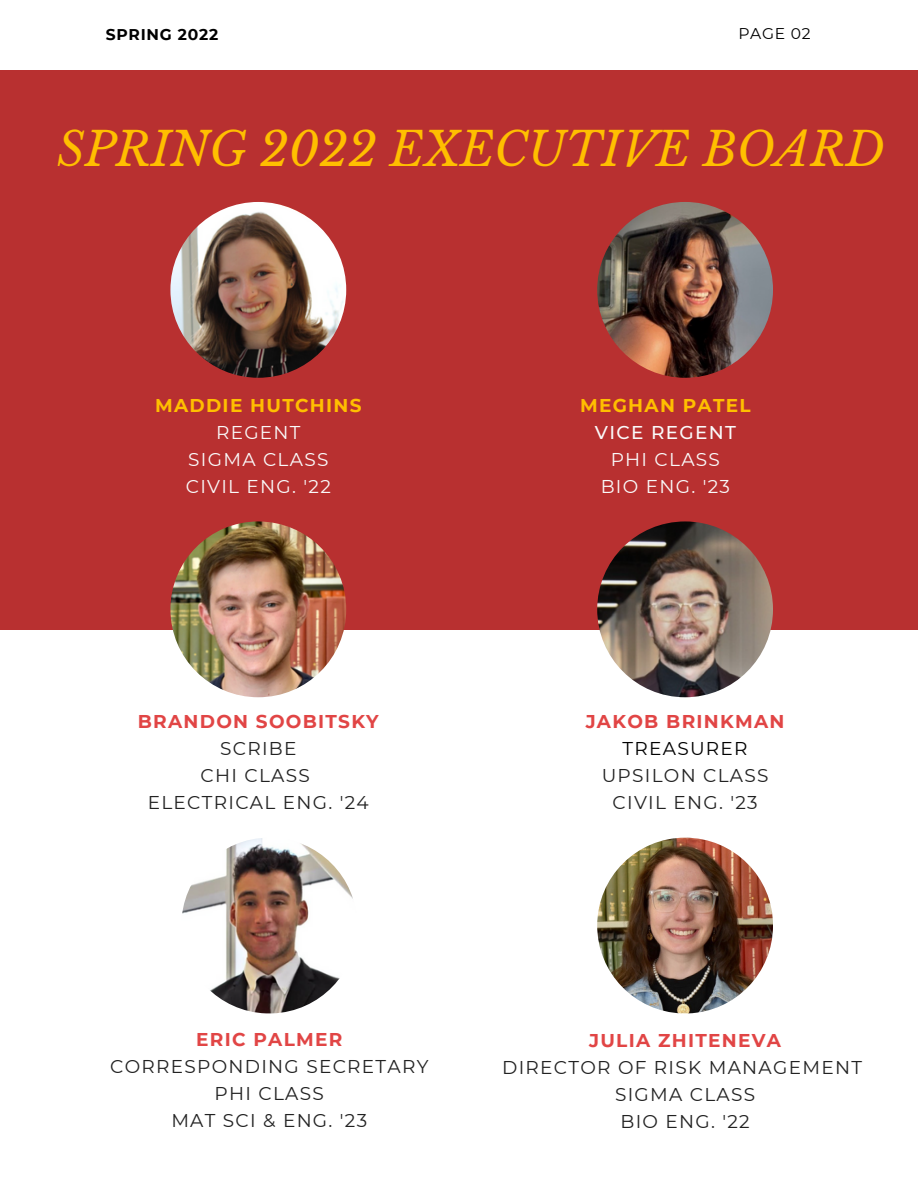
<style>
.page{position:relative;width:918px;height:1188px;background:#fff}
.page>*{position:absolute;margin:0;border:0;box-sizing:border-box;transform-origin:0 0}
.t1{font:italic 46.35px "Libre Baskerville";color:#ffbf00}
.t2{font:18.45px/27px "Montserrat";letter-spacing:.07em;color:#222;text-align:center}
.t3{font:700 18.45px "Montserrat";letter-spacing:.07em;color:#e14545}
.t4{font:18.45px "Montserrat";letter-spacing:.07em;color:#fafafa}
.t5{font:700 18.45px "Montserrat";letter-spacing:.07em;color:#ffbf00}
.t6{font:500 18.45px "Montserrat";letter-spacing:.07em;color:#fafafa}
.t7{font:18.45px "Montserrat";letter-spacing:.07em;color:#000}
.t8{font:700 15.6px "Montserrat";letter-spacing:.05em;color:#000}
.t9{font:15.6px "Montserrat";letter-spacing:.05em;color:#000}
</style>
<div class="page">
<div style="left:0;top:70px;width:918px;height:560px;background:#b83030"></div>
<div style="left:0;top:0;width:918px;height:78px;background:#fff"></div>
<img style="left:597px;top:202px;width:176px;height:176px;border-radius:50%">
<img style="left:170px;top:202px;width:176px;height:176px;border-radius:50%">
<img style="left:170px;top:521px;width:176px;height:176px;border-radius:50%">
<img style="left:597px;top:521px;width:176px;height:176px;border-radius:50%">
<img style="left:181px;top:838px;width:176px;height:175px;border-radius:50%">
<img style="left:597px;top:838px;width:176px;height:175px;border-radius:50%">
<p class="t8" style="left:106px;top:25px;width:114px">SPRING 2022</p>
<p class="t9" style="left:738px;top:24px;width:74px">PAGE 02</p>
<p class="t1" style="left:57px;top:121px;width:829px">SPRING 2022 EXECUTIVE BOARD</p>
<p class="t5" style="left:155px;top:394px;width:208px">MADDIE HUTCHINS</p>
<p class="t4" style="left:216px;top:421px;width:86px">REGENT</p>
<p class="t4" style="left:188px;top:448px;width:142px">SIGMA CLASS</p>
<p class="t4" style="left:186px;top:475px;width:147px">CIVIL ENG. '22</p>
<p class="t3" style="left:138px;top:710px;width:242px">BRANDON SOOBITSKY</p>
<p class="t2" style="left:220px;top:734px;width:78px">SCRIBE</p>
<p class="t2" style="left:201px;top:761px;width:111px">CHI CLASS</p>
<p class="t2" style="left:148px;top:788px;width:223px">ELECTRICAL ENG. '24</p>
<p class="t5" style="left:580px;top:394px;width:172px">MEGHAN PATEL</p>
<p class="t6" style="left:595px;top:421px;width:142px">VICE REGENT</p>
<p class="t4" style="left:611px;top:448px;width:111px">PHI CLASS</p>
<p class="t4" style="left:601px;top:475px;width:131px">BIO ENG. '23</p>
<p class="t3" style="left:586px;top:710px;width:200px">JAKOB BRINKMAN</p>
<p class="t7" style="left:623px;top:737px;width:126px">TREASURER</p>
<p class="t2" style="left:602px;top:761px;width:168px">UPSILON CLASS<br>CIVIL ENG. '23</p>
<p class="t3" style="left:196px;top:1028px;width:148px">ERIC PALMER</p>
<p class="t2" style="left:110px;top:1052px;width:320px">CORRESPONDING SECRETARY<br>PHI CLASS</p>
<p class="t2" style="left:171px;top:1106px;width:197px">MAT SCI &amp; ENG. '23</p>
<p class="t3" style="left:589px;top:1029px;width:193px">JULIA ZHITENEVA</p>
<p class="t2" style="left:502px;top:1054px;width:361px">DIRECTOR OF RISK MANAGEMENT</p>
<p class="t2" style="left:615px;top:1081px;width:142px">SIGMA CLASS</p>
<p class="t2" style="left:620px;top:1108px;width:131px">BIO ENG. '22</p>
</div>
